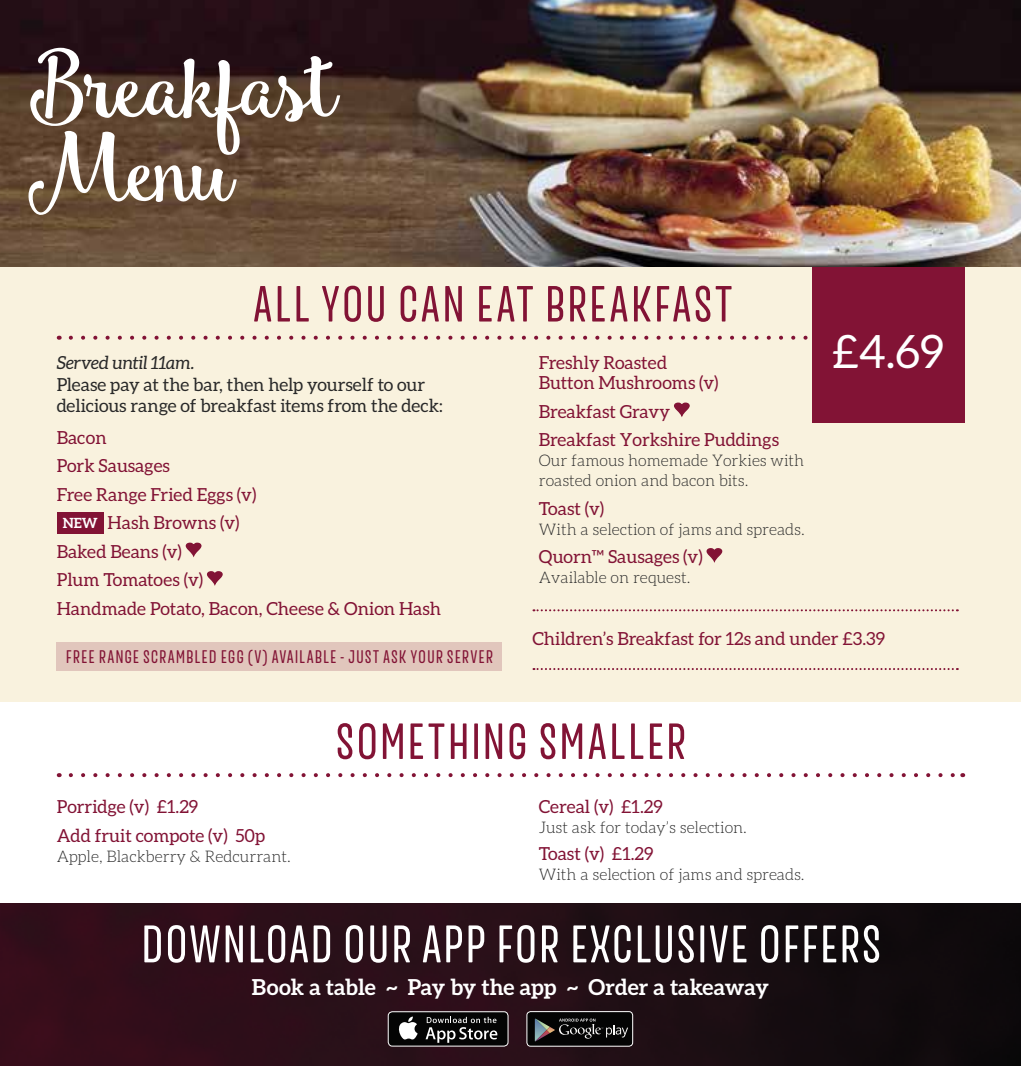
<style>
.page{position:relative;width:1021px;height:1066px;background:#fff}
.page>*{position:absolute;margin:0;border:0;box-sizing:border-box;transform-origin:0 0}
.t1{font:90px/84px "Smoothie Shoppe";letter-spacing:-.07em;color:#fff}
.t2{font:52px "Merlod Norme";letter-spacing:.02em;color:#fff}
.t3{font:50px "Merlod Norme";letter-spacing:.035em;color:#821335}
.t4{font:46px "Aleo";color:#fff}
.t5{font:700 22px "Aleo";color:#fff}
.t6{font:18px/28.6px "Aleo";color:#821335}
.t7{font:18px/21.6px "Aleo";color:#292929}
.t8{font:18px "Merlod Norme";letter-spacing:.05em;color:#821335}
.t9{font:italic 18px "Aleo";letter-spacing:-.005em;color:#292929}
.t10{font:300 16px/20px "Aleo";color:#292929}
.s1{font-weight:700;font-size:14px;color:#fff}
</style>
<div class="page">
<div style="left:0;top:245px;width:1020px;height:457px;background:#f9f2de"></div>
<svg style="left:71px;top:336px;width:737px;height:4px"></svg>
<div style="left:812px;top:265px;width:152px;height:157px;background:#821335"></div>
<img style="left:0;top:0;width:1020px;height:266px">
<svg style="left:71px;top:773px;width:884px;height:4px"></svg>
<img style="left:0;top:904px;width:1020px;height:162px">
<svg style="left:388px;top:1012px;width:120px;height:34px;background:#353535"></svg>
<div style="left:388px;top:1011px;width:120px;height:35px;border:1px solid #fff;border-radius:4px"></div>
<svg style="left:527px;top:1011px;width:105px;height:35px;background:#222"></svg>
<div style="left:526px;top:1011px;width:106px;height:35px;border:1px solid #fff;border-radius:4px"></div>
<div style="left:57px;top:512px;width:47px;height:21px;background:#821335"></div>
<svg style="left:185px;top:542px;width:17px;height:16px"></svg>
<svg style="left:207px;top:571px;width:16px;height:15px"></svg>
<svg style="left:674px;top:402px;width:16px;height:15px"></svg>
<svg style="left:706px;top:548px;width:17px;height:15px"></svg>
<svg style="left:533px;top:609px;width:424px;height:2px"></svg>
<svg style="left:533px;top:668px;width:424px;height:2px"></svg>
<div style="left:57px;top:642px;width:445px;height:28px;background:#e1c6bc"></div>
<h1 class="t1" style="left:28px;top:52px;width:313px">Breakfast<br>Menu</h1>
<h3 class="t3" style="left:253px;top:272px;width:481px">ALL YOU CAN EAT BREAKFAST</h3>
<p class="t9" style="left:57px;top:353px;width:139px">Served until 11am.</p>
<p class="t7" style="left:57px;top:373px;width:387px">Please pay at the bar, then help yourself to our delicious range of breakfast items from the deck:</p>
<p class="t6" style="left:57px;top:423px;width:51px">Bacon</p>
<p class="t6" style="left:57px;top:451px;width:115px">Pork Sausages</p>
<p class="t6" style="left:57px;top:480px;width:201px">Free Range Fried Eggs (v)</p>
<p class="t6" style="left:63px;top:508px;width:178px"><span class="s1">NEW</span> Hash Browns (v)</p>
<p class="t6" style="left:57px;top:537px;width:127px">Baked Beans (v)</p>
<p class="t6" style="left:57px;top:565px;width:148px">Plum Tomatoes (v)</p>
<p class="t6" style="left:57px;top:594px;width:386px">Handmade Potato, Bacon, Cheese &amp; Onion Hash</p>
<p class="t6" style="left:539px;top:353px;width:181px;line-height:20px">Freshly Roasted<br>Button Mushrooms (v)</p>
<p class="t6" style="left:539px;top:397px;width:242px">Breakfast Gravy<br>Breakfast Yorkshire Puddings</p>
<p class="t10" style="left:539px;top:451px;width:267px">Our famous homemade Yorkies with roasted onion and bacon bits.</p>
<p class="t6" style="left:539px;top:494px;width:67px">Toast (v)</p>
<p class="t10" style="left:539px;top:519px;width:267px">With a selection of jams and spreads.</p>
<p class="t6" style="left:539px;top:542px;width:165px">Quorn™ Sausages (v)</p>
<p class="t10" style="left:539px;top:568px;width:153px">Available on request.</p>
<h3 class="t4" style="left:832px;top:325px;width:114px">£4.69</h3>
<p class="t8" style="left:66px;top:646px;width:429px">FREE RANGE SCRAMBLED EGG (V) AVAILABLE - JUST ASK YOUR SERVER</p>
<p class="t6" style="left:532px;top:624px;width:354px">Children’s Breakfast for 12s and under £3.39</p>
<p class="t6" style="left:57px;top:792px;width:210px">Porridge (v) £1.29<br>Add fruit compote (v) 50p</p>
<p class="t10" style="left:57px;top:846px;width:235px">Apple, Blackberry &amp; Redcurrant.</p>
<h3 class="t3" style="left:335px;top:710px;width:352px">SOMETHING SMALLER</h3>
<p class="t6" style="left:539px;top:792px;width:125px">Cereal (v) £1.29</p>
<p class="t10" style="left:539px;top:817px;width:210px">Just ask for today’s selection.</p>
<p class="t6" style="left:539px;top:839px;width:116px">Toast (v) £1.29</p>
<p class="t10" style="left:539px;top:865px;width:267px">With a selection of jams and spreads.</p>
<h2 class="t2" style="left:141px;top:911px;width:741px">DOWNLOAD OUR APP FOR EXCLUSIVE OFFERS</h2>
<p class="t5" style="left:252px;top:975px;width:518px">Book a table ~ Pay by the app ~ Order a takeaway</p>
</div>
